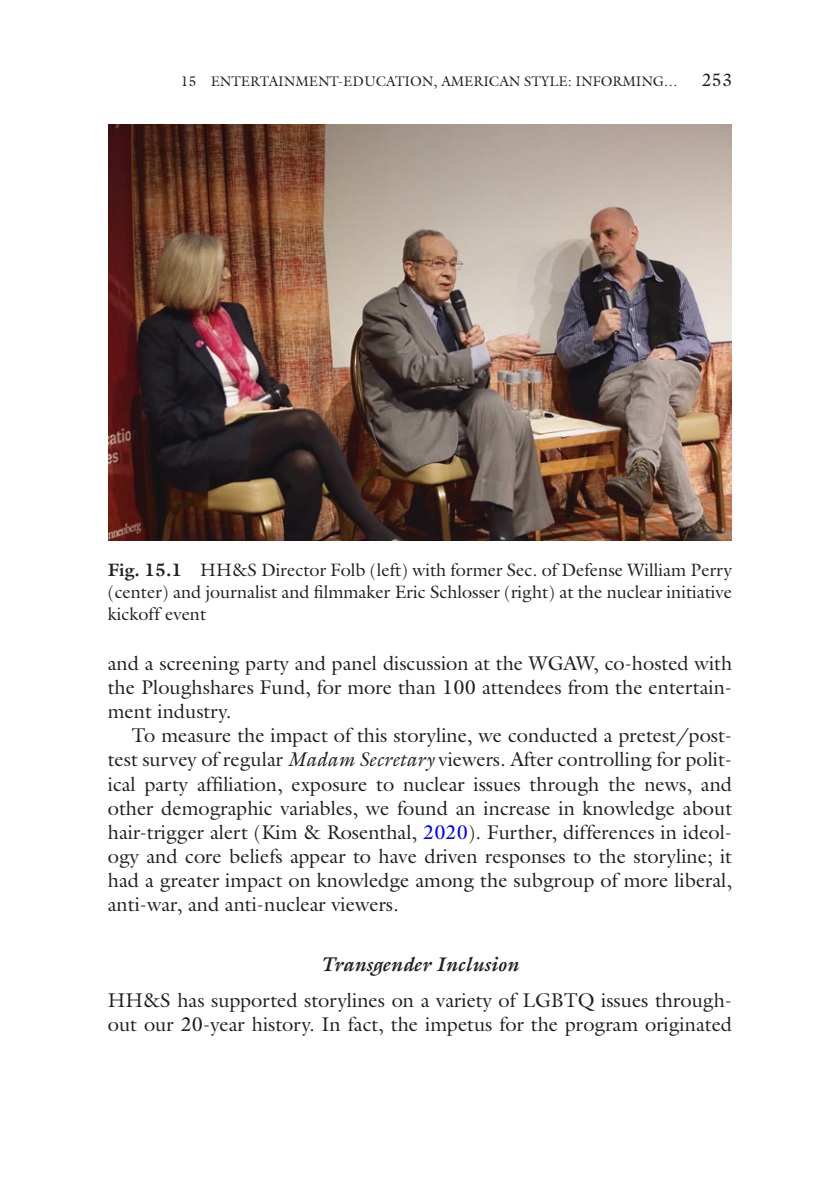
<style>
.page{position:relative;width:840px;height:1191px;background:#fff}
.page>*{position:absolute;margin:0;border:0;box-sizing:border-box;transform-origin:0 0}
.Text{font:20px/24px "Galliard Std";color:#231f20;text-align:justify}
.Text_flush{font:20px/24px "Galliard Std";color:#231f20}
._2_hd{font:italic 700 20px "Galliard Std";color:#231f20}
.t1{font:18px/22px "Galliard Std";color:#231f20;text-align:justify}
.t2{font:14px "Galliard Std";color:#231f20}
.s1{font-weight:700}
.s2{font-style:italic}
.s3{color:#00f}
</style>
<div class="page">
<img style="left:108px;top:125px;width:623px;height:415px">
<p class="t2" style="left:181px;top:72px;width:498px">15 ENTERTAINMENT-EDUCATION, AMERICAN STYLE: INFORMING…</p>
<p class="t1" style="left:701px;top:69px;width:32px">253</p>
<p class="t1" style="left:108px;top:558px;width:625px"><span class="s1">Fig. 15.1</span> HH&amp;S Director Folb (left) with former Sec. of Defense William Perry (center) and journalist and filmmaker Eric Schlosser (right) at the nuclear initiative kickoff event</p>
<p class="Text" style="left:108px;top:651px;width:625px">and a screening party and panel discussion at the WGAW, co-hosted with the Ploughshares Fund, for more than 100 attendees from the entertain&shy;ment industry.</p>
<p class="Text" style="left:108px;top:723px;width:625px;text-indent:24px">To measure the impact of this storyline, we conducted a pretest/post&shy;test survey of regular <span class="s2">Madam Secretary</span> viewers. After controlling for polit&shy;ical party affiliation, exposure to nuclear issues through the news, and other demographic variables, we found an increase in knowledge about hair-trigger alert (Kim &amp; Rosenthal, <span class="s3">2020</span>). Further, differences in ideol&shy;ogy and core beliefs appear to have driven responses to the storyline; it had a greater impact on knowledge among the subgroup of more liberal, anti-war, and anti-nuclear viewers.</p>
<h3 class="_2_hd" style="left:321px;top:951px;width:199px">Transgender Inclusion</h3>
<p class="Text_flush" style="left:108px;top:987px;width:625px">HH&amp;S has supported storylines on a variety of LGBTQ issues through&shy;out our 20-year history. In fact, the impetus for the program originated</p>
</div>
